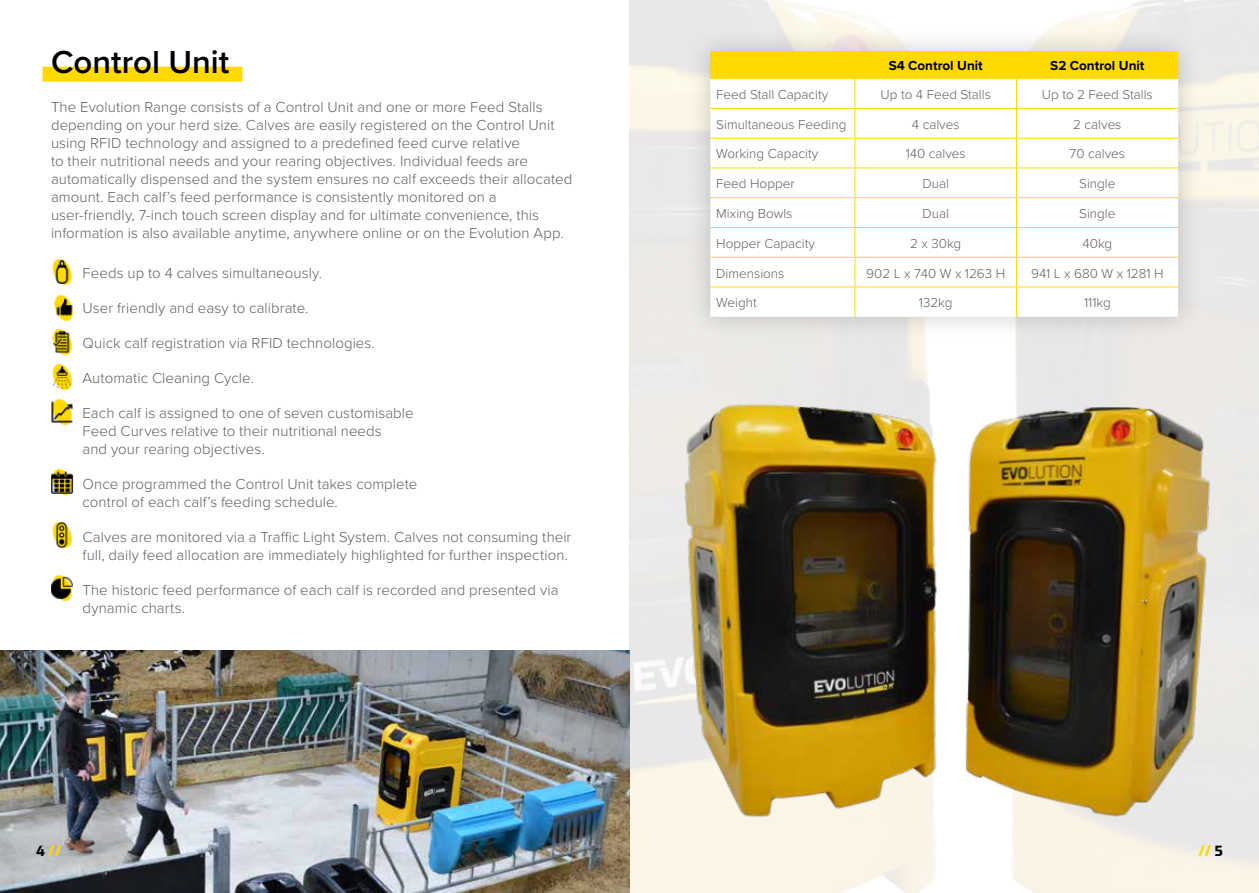
<style>
.page{position:relative;width:1259px;height:893px;background:#fff}
.page>*{position:absolute;margin:0;border:0;box-sizing:border-box;transform-origin:0 0}
.t1{font:600 33px "Proxima Nova";color:#000}
.t2{font:300 15px/18px "Proxima Nova";letter-spacing:.005em;color:#5f6062}
.t3{font:700 15px "Prometo";color:#ffda02}
.t4{font:300 13.5px "Proxima Nova";color:#5f6062}
.t5{font:700 13.5px "Proxima Nova";color:#000}
.s1{color:#000}
</style>
<div class="page">
<img style="left:629px;top:0;width:630px;height:893px">
<div style="left:43px;top:67px;width:199px;height:15px;background:#ffda02"></div>
<img style="left:0;top:651px;width:629px;height:242px">
<div style="left:686px;top:27px;width:516px;height:314px;background:#000;opacity:.2"></div>
<svg style="left:710px;top:288px;width:468px;height:29px"></svg>
<svg style="left:710px;top:51px;width:468px;height:236px"></svg>
<hr style="left:710px;top:287px;width:145px;height:1px;background:#ffda02">
<hr style="left:855px;top:287px;width:161px;height:1px;background:#ffda02">
<hr style="left:854px;top:287px;width:1px;height:30px;background:#ffda02">
<hr style="left:1016px;top:287px;width:162px;height:1px;background:#ffda02">
<hr style="left:1016px;top:287px;width:1px;height:30px;background:#ffda02">
<hr style="left:710px;top:78px;width:145px;height:1px;background:#ffda02">
<hr style="left:855px;top:78px;width:161px;height:1px;background:#ffda02">
<hr style="left:1016px;top:78px;width:162px;height:1px;background:#ffda02">
<img style="left:673px;top:402px;width:537px;height:428px">
<img style="left:52px;top:259px;width:20px;height:25px">
<img style="left:52px;top:364px;width:20px;height:26px">
<img style="left:52px;top:329px;width:20px;height:26px">
<img style="left:51px;top:575px;width:22px;height:26px">
<img style="left:51px;top:399px;width:22px;height:26px">
<img style="left:51px;top:469px;width:23px;height:25px">
<img style="left:52px;top:522px;width:20px;height:26px">
<img style="left:54px;top:295px;width:20px;height:25px">
<h1 class="t1" style="left:51px;top:37px;width:180px">Control Unit</h1>
<p class="t2" style="left:51px;top:97px;width:523px">The Evolution Range consists of a Control Unit and one or more Feed Stalls depending on your herd size. Calves are easily registered on the Control Unit using RFID technology and assigned to a predefined feed curve relative<br>to their nutritional needs and your rearing objectives. Individual feeds are automatically dispensed and the system ensures no calf exceeds their allocated amount. Each calf’s feed performance is consistently monitored on a user-friendly, 7-inch touch screen display and for ultimate convenience, this information is also available anytime, anywhere online or on the Evolution App.</p>
<p class="t2" style="left:51px;top:263px;width:272px">• Feeds up to 4 calves simultaneously.</p>
<p class="t2" style="left:51px;top:298px;width:259px">• User friendly and easy to calibrate.</p>
<p class="t2" style="left:51px;top:333px;width:325px">• Quick calf registration via RFID technologies.</p>
<p class="t2" style="left:51px;top:368px;width:204px">• Automatic Cleaning Cycle.</p>
<p class="t2" style="left:83px;top:403px;width:333px;text-indent:-32px">• Each calf is assigned to one of seven customisable<br>Feed Curves relative to their nutritional needs<br>and your rearing objectives.</p>
<p class="t2" style="left:83px;top:474px;width:336px;text-indent:-32px">• Once programmed the Control Unit takes complete control of each calf’s feeding schedule.</p>
<p class="t2" style="left:51px;top:527px;width:522px;text-align:right">• Calves are monitored via a Traffic Light System. Calves not consuming their full, daily feed allocation are immediately highlighted for further inspection.</p>
<p class="t2" style="left:83px;top:580px;width:477px;text-indent:-32px">• The historic feed performance of each calf is recorded and presented via dynamic charts.</p>
<p class="t5" style="left:888px;top:56px;width:96px">S4 Control Unit</p>
<p class="t5" style="left:1050px;top:56px;width:96px">S2 Control Unit</p>
<p class="t4" style="left:716px;top:84px;width:114px">Feed Stall Capacity</p>
<p class="t4" style="left:880px;top:84px;width:112px">Up to 4 Feed Stalls</p>
<p class="t4" style="left:1042px;top:84px;width:112px">Up to 2 Feed Stalls</p>
<p class="t4" style="left:716px;top:114px;width:132px">Simultaneous Feeding</p>
<p class="t4" style="left:912px;top:114px;width:49px">4 calves</p>
<p class="t4" style="left:1073px;top:114px;width:50px">2 calves</p>
<p class="t4" style="left:716px;top:144px;width:103px">Working Capacity</p>
<p class="t4" style="left:905px;top:144px;width:62px">140 calves</p>
<p class="t4" style="left:1069px;top:144px;width:57px">70 calves</p>
<p class="t4" style="left:716px;top:174px;width:80px">Feed Hopper</p>
<p class="t4" style="left:922px;top:174px;width:28px">Dual</p>
<p class="t4" style="left:1079px;top:174px;width:38px">Single</p>
<p class="t4" style="left:716px;top:203px;width:78px">Mixing Bowls</p>
<p class="t4" style="left:922px;top:203px;width:28px">Dual</p>
<p class="t4" style="left:1079px;top:203px;width:38px">Single</p>
<p class="t4" style="left:716px;top:233px;width:100px">Hopper Capacity</p>
<p class="t4" style="left:910px;top:233px;width:53px">2 x 30kg</p>
<p class="t4" style="left:1082px;top:233px;width:31px">40kg</p>
<p class="t4" style="left:716px;top:263px;width:70px">Dimensions</p>
<p class="t4" style="left:866px;top:263px;width:140px">902 L x 740 W x 1263 H</p>
<p class="t4" style="left:1031px;top:263px;width:134px">941 L x 680 W x 1281 H</p>
<p class="t4" style="left:716px;top:293px;width:42px">Weight</p>
<p class="t4" style="left:919px;top:293px;width:35px">132kg</p>
<p class="t4" style="left:1084px;top:293px;width:28px">111kg</p>
<p class="t3" style="left:36px;top:841px;width:27px"><span class="s1">4</span> //</p>
<p class="t3" style="left:1198px;top:841px;width:26px">// <span class="s1">5</span></p>
</div>
